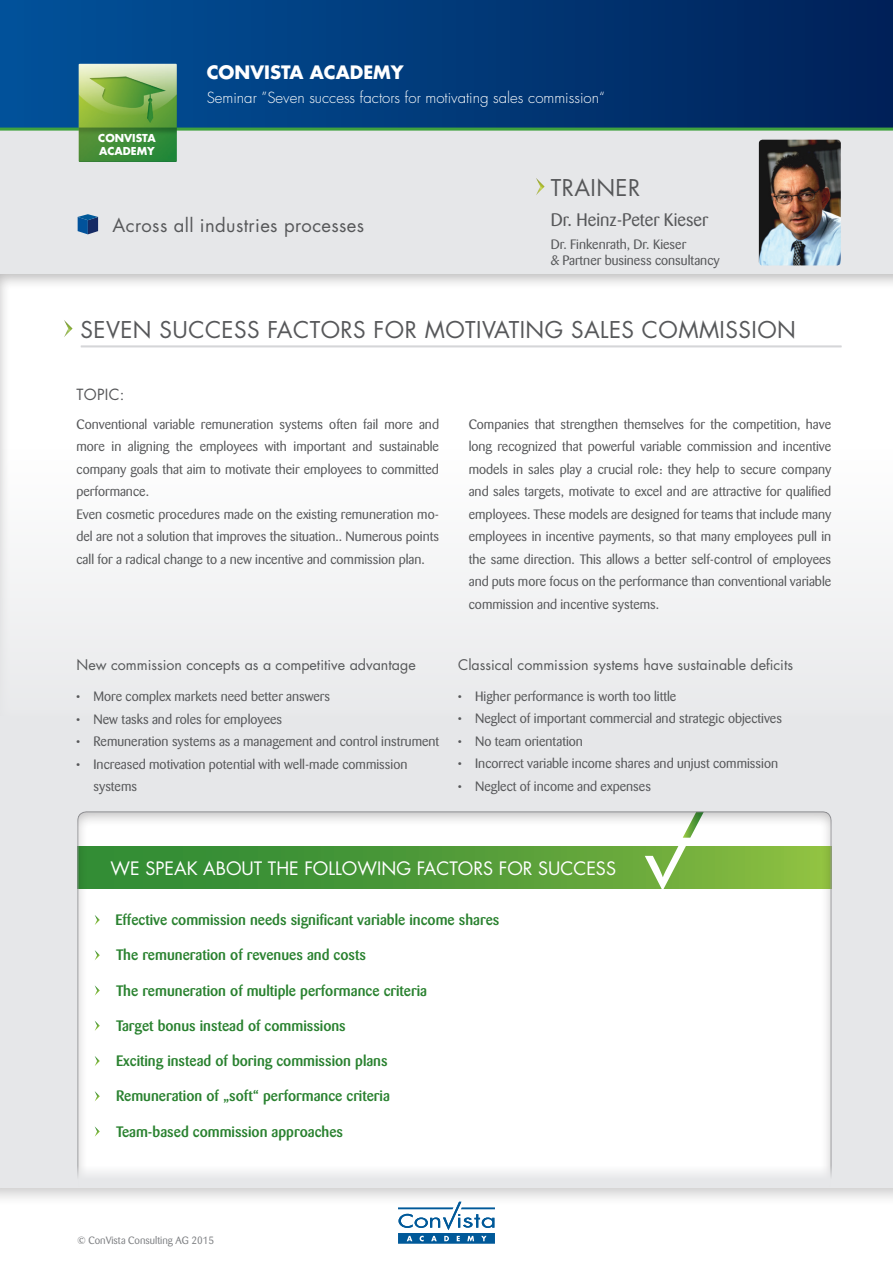
<style>
.page{position:relative;width:893px;height:1263px;background:#fff}
.page>*{position:absolute;margin:0;border:0;box-sizing:border-box;transform-origin:0 0}
.t1{font:22.5px "Futura Std";letter-spacing:.02em;color:#57585a}
.t2{font:18.45px "Futura Std";letter-spacing:.02em;color:#57585a}
.t3{font:18px "Futura Std";color:#fff}
.t4{font:18px "Barmeno";color:#57585a}
.t5{font:700 18px "Futura Std";color:#fff}
.t6{font:500 15px "Barmeno";color:#2a8230}
.t7{font:300 15px "Futura Std";color:#fff}
.t8{font:15px "Futura Std";color:#57585a}
.t9{font:14.25px "Futura Std";color:#57585a}
.t10{font:13.5px/22.5px "Barmeno";color:#57585a}
.t11{font:700 10.65px/12.8px "Futura Std";color:#fff}
.t12{font:10.5px "Barmeno";color:#808285}
</style>
<div class="page">
<div style="left:0;top:128px;width:893px;height:1060px;background:#e6e7e9"></div>
<div style="left:0;top:273px;width:893px;height:443px;background:#231f20;opacity:.3"></div>
<div style="left:0;top:0;width:893px;height:128px;background:linear-gradient(to right,#02529b,#002158)"></div>
<hr style="left:0;top:128px;width:893px;height:3px;background:#40a23f">
<img style="left:79px;top:64px;width:98px;height:98px">
<svg style="left:52px;top:319px;width:23px;height:22px"></svg>
<hr style="left:81px;top:346px;width:760px;height:2px;background:#dcdddf">
<svg style="left:78px;top:214px;width:20px;height:20px"></svg>
<svg style="left:398px;top:1202px;width:97px;height:42px"></svg>
<div style="left:76px;top:810px;width:756px;height:379px;background:#231f20;opacity:.3"></div>
<svg style="left:95px;top:915px;width:5px;height:10px"></svg>
<svg style="left:95px;top:950px;width:5px;height:10px"></svg>
<svg style="left:95px;top:985px;width:5px;height:11px"></svg>
<svg style="left:95px;top:1020px;width:5px;height:11px"></svg>
<svg style="left:95px;top:1056px;width:5px;height:10px"></svg>
<svg style="left:95px;top:1091px;width:5px;height:10px"></svg>
<svg style="left:95px;top:1126px;width:5px;height:11px"></svg>
<svg style="left:536px;top:178px;width:9px;height:17px"></svg>
<img style="left:759px;top:140px;width:82px;height:125px">
<p class="t11" style="left:98px;top:132px;width:59px">CONVISTA<br>ACADEMY</p>
<h3 class="t5" style="left:207px;top:60px;width:199px">CONVISTA ACADEMY</h3>
<p class="t7" style="left:207px;top:88px;width:400px">Seminar ”Seven success factors for motivating sales commission“</p>
<h2 class="t2" style="left:113px;top:214px;width:253px">Across all industries processes</h2>
<h1 class="t1" style="left:551px;top:173px;width:91px">trainer</h1>
<h3 class="t4" style="left:551px;top:210px;width:159px">Dr. Heinz-Peter Kieser</h3>
<p class="t10" style="left:551px;top:236px;width:171px;line-height:16.5px">Dr. Finkenrath, Dr. Kieser<br>&amp; Partner business consultancy</p>
<h1 class="t1" style="left:81px;top:315px;width:717px">Seven success factors for motivating sales commiss ion</h1>
<p class="t8" style="left:77px;top:385px;width:49px">Topic:</p>
<p class="t10" style="left:76px;top:413px;width:364px">Conventional variable remuneration systems often fail more and more in aligning the employees with important and sustainable company goals that aim to motivate their employees to committed performance.<br>Even cosmetic procedures made on the existing remuneration mo&shy;del are not a solution that improves the situation.. Numerous points call for a radical change to a new incentive and commission plan.</p>
<p class="t10" style="left:469px;top:413px;width:364px;text-align:justify">Companies that strengthen themselves for the competition, have long recognized that powerful variable commission and incentive models in sales play a crucial role: they help to secure company and sales targets, motivate to excel and are attractive for qualified employees. These models are designed for teams that include many employees in incentive payments, so that many employees pull in the same direction. This allows a better self-control of employees and puts more focus on the performance than conventional variable commission and incentive systems.</p>
<p class="t9" style="left:77px;top:656px;width:341px">New commission concepts as a competitive advantage</p>
<p class="t10" style="left:77px;top:685px;width:255px">• More complex markets need better answers</p>
<p class="t10" style="left:77px;top:708px;width:207px">• New tasks and roles for employees</p>
<p class="t10" style="left:77px;top:730px;width:364px">• Remuneration systems as a management and control instrument</p>
<p class="t10" style="left:94px;top:753px;width:315px;text-indent:-17px">• Increased motivation potential with well-made commission systems</p>
<p class="t9" style="left:458px;top:655px;width:336px">Classical commission systems have sustainable deficits</p>
<p class="t10" style="left:458px;top:685px;width:220px">• Higher performance is worth too little</p>
<p class="t10" style="left:458px;top:707px;width:325px">• Neglect of important commercial and strategic objectives</p>
<p class="t10" style="left:458px;top:730px;width:126px">• No team orientation</p>
<p class="t10" style="left:458px;top:752px;width:321px">• Incorrect variable income shares and unjust commission</p>
<p class="t10" style="left:458px;top:775px;width:194px">• Neglect of income and expenses</p>
<h3 class="t3" style="left:111px;top:856px;width:507px">WE SPEAK ABOUT THE FOLLOWING FACTORS FOR SUCCESS</h3>
<p class="t6" style="left:115px;top:911px;width:386px">Effective commission needs significant variable income shares</p>
<p class="t6" style="left:116px;top:946px;width:252px">The remuneration of revenues and costs</p>
<p class="t6" style="left:116px;top:982px;width:312px">The remuneration of multiple performance criteria</p>
<p class="t6" style="left:116px;top:1017px;width:231px">Target bonus instead of commissions</p>
<p class="t6" style="left:116px;top:1052px;width:273px">Exciting instead of boring commission plans</p>
<p class="t6" style="left:116px;top:1087px;width:275px">Remuneration of „soft“ performance criteria</p>
<p class="t6" style="left:116px;top:1123px;width:229px">Team-based commission approaches</p>
<p class="t12" style="left:78px;top:1234px;width:138px">© ConVista Consulting AG 2015</p>
</div>
